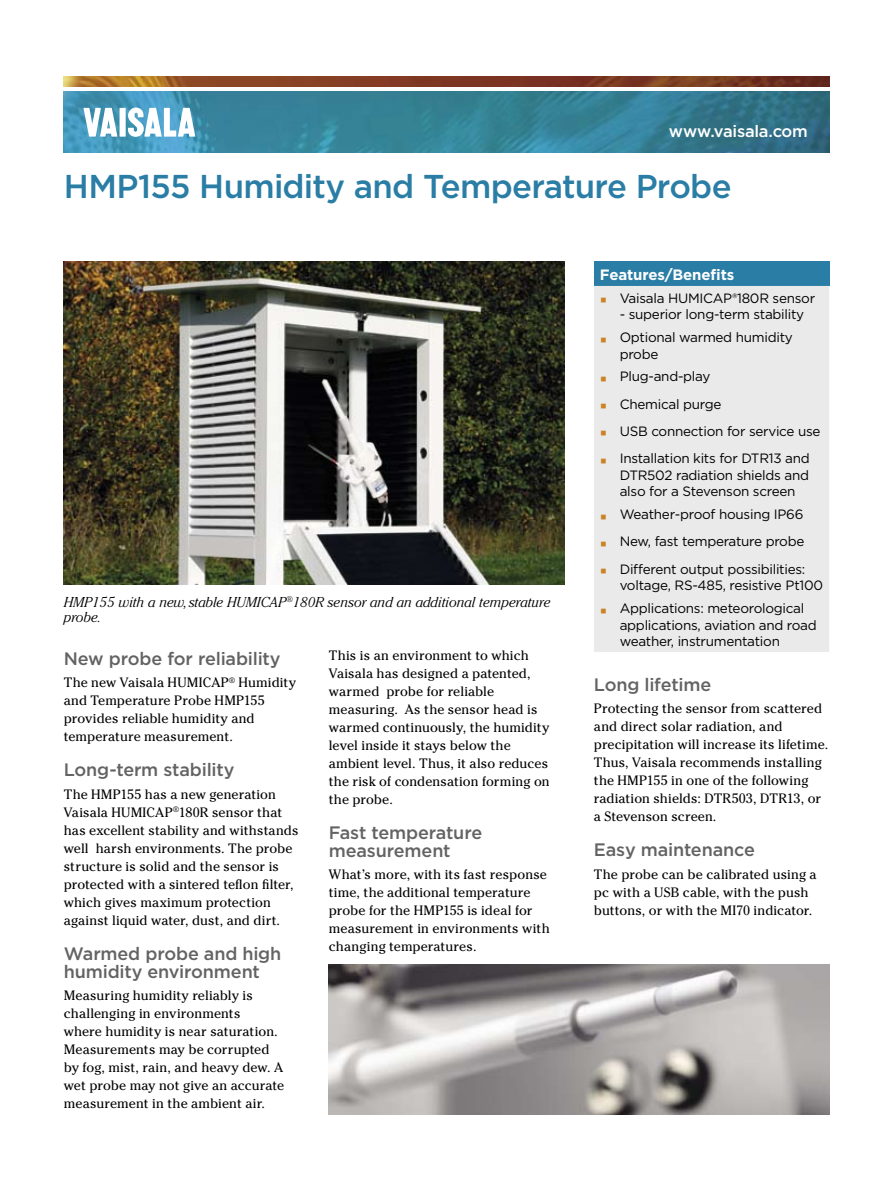
<style>
.page{position:relative;width:893px;height:1191px;background:#fff}
.page>*{position:absolute;margin:0;border:0;box-sizing:border-box;transform-origin:0 0}
.t1{font:500 33px "Gotham";letter-spacing:-.02em;color:#2a7da5}
.t2{font:500 18px/18px "Gotham";letter-spacing:-.01em;color:#636363}
.t3{font:500 16.5px "Gotham";letter-spacing:-.015em;color:#fff}
.t4{font:700 15px "Gotham";letter-spacing:-.01em;color:#fff}
.t5{font:italic 300 14.25px/15.8px "Cheltenham Std";color:#000}
.t6{font:13.5px/18px "Cheltenham Std";letter-spacing:.005em;color:#000}
.t7{font:13.5px/16.5px "Gotham";letter-spacing:-.02em;color:#000}
.s1{font-family:"Arial";font-size:21px;color:#cc8323}
</style>
<div class="page">
<img style="left:64px;top:91px;width:765px;height:62px">
<img style="left:64px;top:77px;width:765px;height:9px">
<svg style="left:83px;top:108px;width:34px;height:29px"></svg>
<div style="left:120px;top:108px;width:6px;height:29px;background:#fff"></div>
<svg style="left:128px;top:107px;width:67px;height:30px"></svg>
<img style="left:64px;top:262px;width:500px;height:322px">
<div style="left:594px;top:262px;width:235px;height:24px;background:#2a7da5"></div>
<div style="left:594px;top:286px;width:235px;height:366px;background:#eaeaea"></div>
<img style="left:329px;top:965px;width:500px;height:149px">
<p class="t3" style="left:669px;top:120px;width:141px">www.vaisala.com</p>
<h1 class="t1" style="left:64px;top:164px;width:669px">HMP155 Humidity and Temperature Probe</h1>
<p class="t5" style="left:64px;top:594px;width:488px">HMP155 with a new, stable HUMICAP<sup>®</sup>180R sensor and an additional temperature probe.</p>
<h2 class="t2" style="left:64px;top:649px;width:218px">New probe for reliability</h2>
<p class="t6" style="left:64px;top:673px;width:234px">The new Vaisala HUMICAP<sup>®</sup> Humidity and Temperature Probe HMP155 provides reliable humidity and temperature measurement.</p>
<h2 class="t2" style="left:64px;top:760px;width:172px">Long-term stability</h2>
<p class="t6" style="left:64px;top:785px;width:236px">The HMP155 has a new generation Vaisala HUMICAP<sup>®</sup>180R sensor that has excellent stability and withstands well harsh environments. The probe structure is solid and the sensor is protected with a sintered teflon filter, which gives maximum protection against liquid water, dust, and dirt.</p>
<h2 class="t2" style="left:64px;top:944px;width:219px">Warmed probe and high humidity environment</h2>
<p class="t6" style="left:64px;top:986px;width:222px">Measuring humidity reliably is challenging in environments<br>where humidity is near saturation.<br>Measurements may be corrupted by fog, mist, rain, and heavy dew. A wet probe may not give an accurate measurement in the ambient air.</p>
<p class="t6" style="left:329px;top:646px;width:222px">This is an environment to which<br>Vaisala has designed a patented, warmed probe for reliable measuring. As the sensor head is warmed continuously, the humidity level inside it stays below the ambient level. Thus, it also reduces the risk of condensation forming on the probe.</p>
<h2 class="t2" style="left:329px;top:823px;width:155px">Fast temperature measurement</h2>
<p class="t6" style="left:329px;top:865px;width:222px">What’s more, with its fast response time, the additional temperature probe for the HMP155 is ideal for measurement in environments with changing temperatures.</p>
<p class="t4" style="left:600px;top:265px;width:136px">Features/Benefits</p>
<p class="t7" style="left:600px;top:289px;width:217px"><span class="s1">▪</span> Vaisala HUMICAP®180R sensor</p>
<p class="t7" style="left:620px;top:306px;width:186px">- superior long-term stability</p>
<p class="t7" style="left:620px;top:329px;width:175px;text-indent:-20px"><span class="s1">▪</span> Optional warmed humidity probe</p>
<p class="t7" style="left:600px;top:368px;width:112px"><span class="s1">▪</span> Plug-and-play</p>
<p class="t7" style="left:600px;top:395px;width:123px"><span class="s1">▪</span> Chemical purge</p>
<p class="t7" style="left:600px;top:423px;width:222px"><span class="s1">▪</span> USB connection for service use</p>
<p class="t7" style="left:620px;top:450px;width:192px;text-align:justify;text-indent:-20px"><span class="s1">▪</span> Installation kits for DTR13 and DTR502 radiation shields and also for a Stevenson screen</p>
<p class="t7" style="left:600px;top:506px;width:205px"><span class="s1">▪</span> Weather-proof housing IP66</p>
<p class="t7" style="left:600px;top:533px;width:206px"><span class="s1">▪</span> New, fast temperature probe</p>
<p class="t7" style="left:620px;top:560px;width:205px;text-indent:-20px"><span class="s1">▪</span> Different output possibilities: voltage, RS-485, resistive Pt100</p>
<p class="t7" style="left:620px;top:599px;width:199px;text-indent:-20px"><span class="s1">▪</span> Applications: meteorological applications, aviation and road weather, instrumentation</p>
<h2 class="t2" style="left:594px;top:675px;width:119px">Long lifetime</h2>
<p class="t6" style="left:594px;top:699px;width:236px">Protecting the sensor from scattered and direct solar radiation, and precipitation will increase its lifetime.<br>Thus, Vaisala recommends installing the HMP155 in one of the following radiation shields: DTR503, DTR13, or a Stevenson screen.</p>
<h2 class="t2" style="left:594px;top:840px;width:163px">Easy maintenance</h2>
<p class="t6" style="left:594px;top:865px;width:224px">The probe can be calibrated using a pc with a USB cable, with the push buttons, or with the MI70 indicator.</p>
</div>
